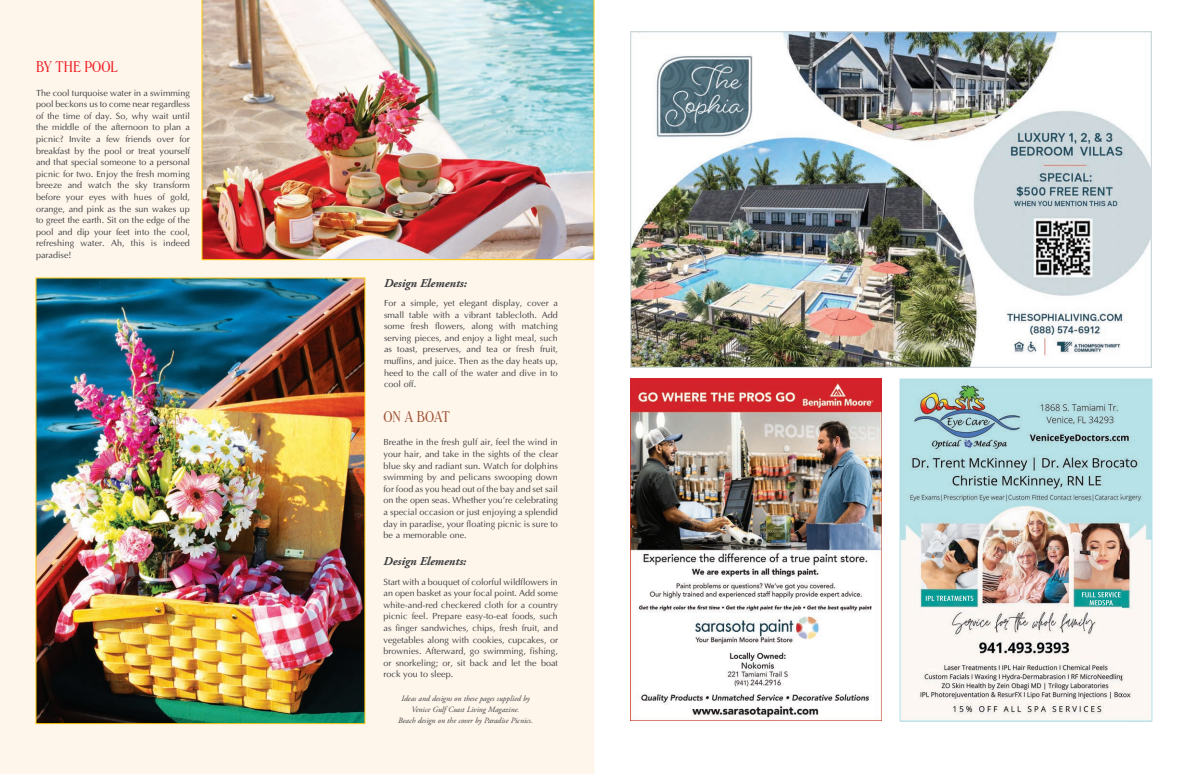
<style>
.page{position:relative;width:1188px;height:774px;background:#fff}
.page>*{position:absolute;margin:0;border:0;box-sizing:border-box;transform-origin:0 0}
.t1{font:300 condensed 15px "Windsor BT";color:#ee1d23}
.t2{font:300 condensed 15px "Windsor BT";color:#9e5436}
.t3{font:italic 700 12px "Adobe Garamond Pro";color:#3a3d3e}
.t4{font:9px/11.6px "Ottawa Plain";color:#3a3d3e;text-align:justify}
.t5{font:italic 8px/11px "Adobe Garamond Pro";color:#3e3e3f;text-align:center}
</style>
<div class="page">
<div style="left:0;top:0;width:594px;height:774px;background:#fef5eb"></div>
<img style="left:38px;top:280px;width:325px;height:442px">
<img style="left:202px;top:0;width:392px;height:260px">
<img style="left:630px;top:32px;width:522px;height:336px">
<img style="left:630px;top:379px;width:252px;height:342px">
<img style="left:902px;top:381px;width:248px;height:338px">
<div style="left:900px;top:379px;width:252px;height:342px;border:1px solid #b7e2ea"></div>
<h1 class="t1" style="left:36px;top:58px;width:83px">BY THE POOL</h1>
<p class="t4" style="left:36px;top:87px;width:156px">The cool turquoise water in a swimming pool beckons us to come near regardless of the time of day. So, why wait until the middle of the afternoon to plan a picnic? Invite a few friends over for breakfast by the pool or treat yourself and that special someone to a personal picnic for two. Enjoy the fresh morning breeze and watch the sky transform before your eyes with hues of gold, orange, and pink as the sun wakes up to greet the earth. Sit on the edge of the pool and dip your feet into the cool, refreshing water. Ah, this is indeed paradise!</p>
<h2 class="t3" style="left:384px;top:276px;width:84px">Design Elements:</h2>
<p class="t4" style="left:384px;top:297px;width:176px">For a simple, yet elegant display, cover a small table with a vibrant tablecloth. Add some fresh flowers, along with matching serving pieces, and enjoy a light meal, such as toast, preserves, and tea or fresh fruit, muffins, and juice. Then as the day heats up, heed to the call of the water and dive in to cool off.</p>
<h1 class="t2" style="left:384px;top:408px;width:68px">ON A BOAT</h1>
<p class="t4" style="left:384px;top:437px;width:176px">Breathe in the fresh gulf air, feel the wind in your hair, and take in the sights of the clear blue sky and radiant sun. Watch for dolphins swimming by and pelicans swooping down for food as you head out of the bay and set sail on the open seas. Whether you’re celebrating a special occasion or just enjoying a splendid day in paradise, your floating picnic is sure to be a memorable one.</p>
<h2 class="t3" style="left:384px;top:555px;width:84px">Design Elements:</h2>
<p class="t4" style="left:384px;top:576px;width:176px">Start with a bouquet of colorful wildflowers in an open basket as your focal point. Add some white-and-red checkered cloth for a country picnic feel. Prepare easy-to-eat foods, such as finger sandwiches, chips, fresh fruit, and vegetables along with cookies, cupcakes, or brownies. Afterward, go swimming, fishing, or snorkeling; or, sit back and let the boat rock you to sleep.</p>
<p class="t5" style="left:398px;top:693px;width:136px">Ideas and designs on these pages supplied by<br>Venice Gulf Coast Living Magazine.<br>Beach design on the cover by Paradise Picnics.</p>
</div>
